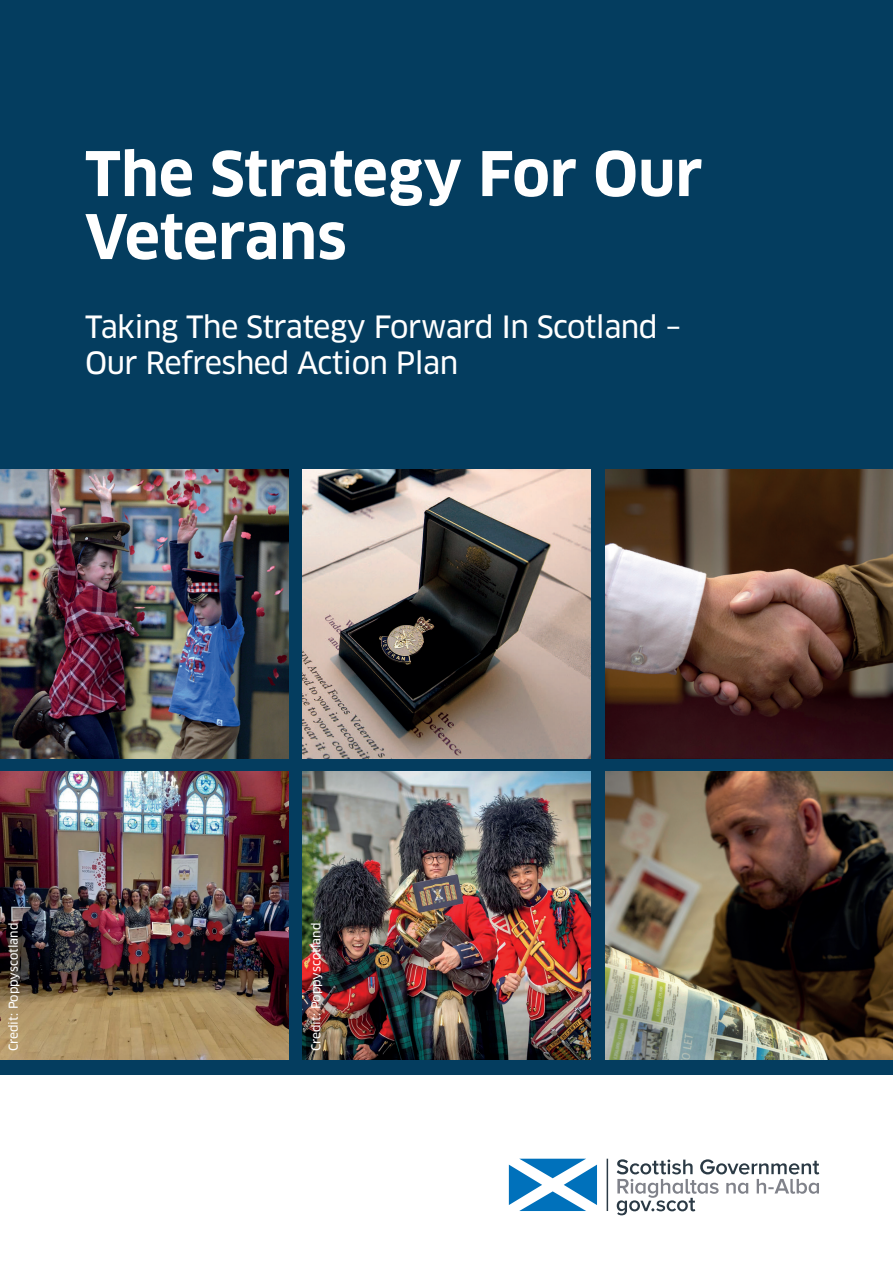
<style>
.page{position:relative;width:893px;height:1263px;background:#fff}
.page>*{position:absolute;margin:0;border:0;box-sizing:border-box;transform-origin:0 0}
.t1{font:700 60px/63px "Clan OT";color:#fff}
.t2{font:30px/36px "Clan OT News";letter-spacing:-.02em;color:#fff}
.t3{font:12px "Clan OT News";color:#fff}
</style>
<div class="page">
<div style="left:0;top:0;width:893px;height:1074px;background:#043d5f"></div>
<img style="left:0;top:470px;width:288px;height:288px">
<img style="left:0;top:772px;width:288px;height:288px">
<img style="left:302px;top:470px;width:289px;height:288px">
<img style="left:302px;top:772px;width:289px;height:288px">
<img style="left:605px;top:470px;width:288px;height:288px">
<img style="left:605px;top:772px;width:288px;height:288px">
<hr style="left:607px;top:1159px;width:1px;height:52px;background:#2b3a45">
<svg style="left:509px;top:1159px;width:88px;height:52px"></svg>
<svg style="left:617px;top:1159px;width:202px;height:56px"></svg>
<h1 class="t1" style="left:85px;top:143px;width:619px">The Strategy For Our<br>Veterans</h1>
<p class="t2" style="left:85px;top:309px;width:598px">Taking The Strategy Forward In Scotland –<br>Our Refreshed Action Plan</p>
<p class="t3" style="left:6px;top:1051px;width:130px;rotate:-90deg">Credit: Poppyscotland</p>
<p class="t3" style="left:309px;top:1051px;width:130px;rotate:-90deg">Credit: Poppyscotland</p>
</div>
